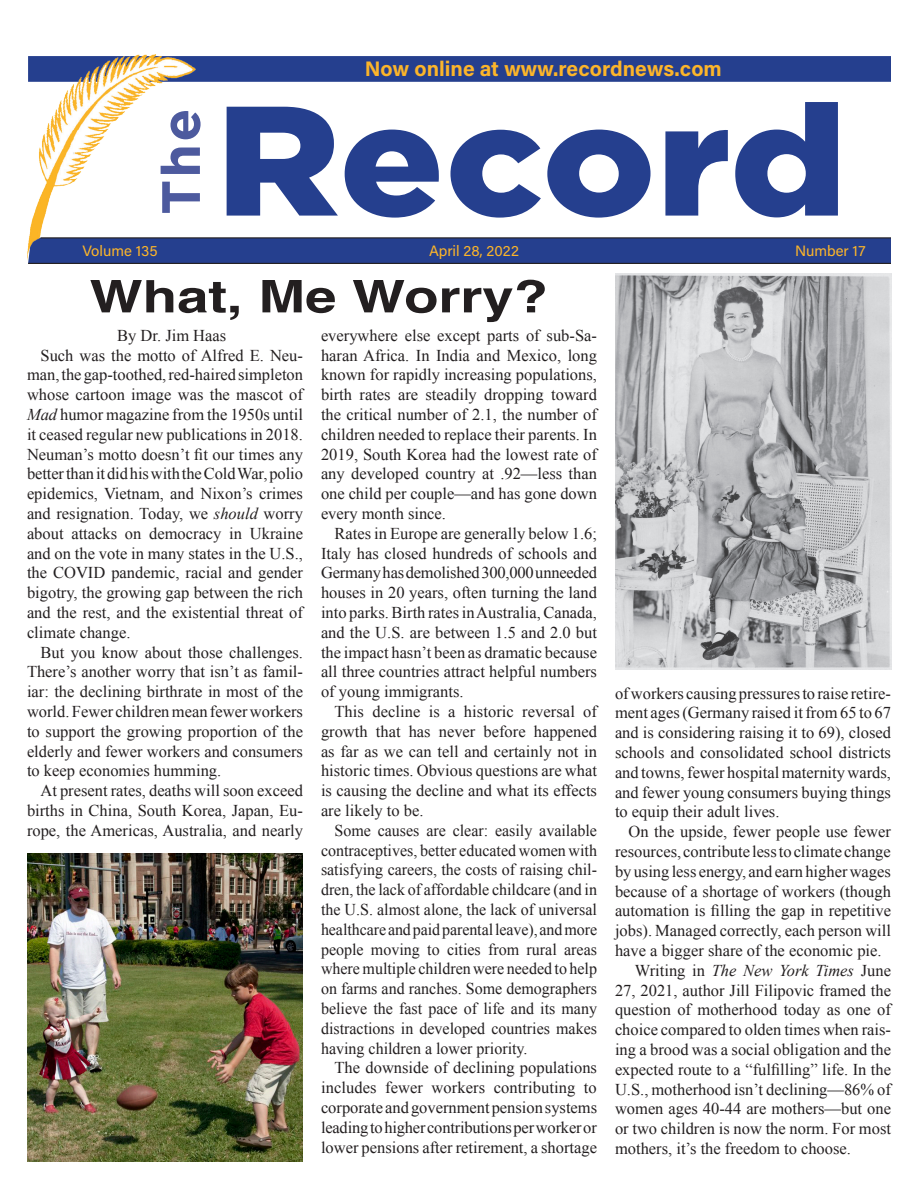
<style>
.page{position:relative;width:918px;height:1188px;background:#fff}
.page>*{position:absolute;margin:0;border:0;box-sizing:border-box;transform-origin:0 0}
.t1{font:900 155.55px "Gotham";letter-spacing:-.005em;color:#253f8e;scale:1.11 1}
.t2{font:700 53.85px "Gotham";color:#4d5a9e}
.t3{font:700 45px "Helvetica";color:#231f20;scale:1.25 1}
.Plain_Text{font:700 21px "Acumin Pro";color:#fcb52a}
.t4{font:16.5px/19.8px "Times New Roman";color:#231f20;text-align:justify}
.Plain_Text-2{font:15px "Acumin Pro";color:#fcb52a}
.s1{font-style:italic}
</style>
<div class="page">
<div style="left:28px;top:56px;width:863px;height:26px;background:#253f8e"></div>
<svg style="left:195px;top:238px;width:696px;height:25px;background:#243e8b"></svg>
<img style="left:27px;top:54px;width:168px;height:209px">
<hr style="left:40px;top:237px;width:851px;height:1px;background:#231f20">
<hr style="left:28px;top:263px;width:863px;height:1px;background:#231f20">
<img style="left:615px;top:274px;width:277px;height:396px">
<img style="left:27px;top:853px;width:276px;height:309px">
<p class="t2" style="left:145px;top:215px;width:108px;rotate:-90deg">The</p>
<p class="Plain_Text-2" style="left:82px;top:240px;width:77px">Volume 135</p>
<p class="Plain_Text" style="left:365px;top:54px;width:358px">Now online at www.recordnews.com</p>
<p class="t1" style="left:216px;top:53px;width:570px">Record</p>
<p class="Plain_Text-2" style="left:429px;top:240px;width:91px">April 28, 2022</p>
<p class="Plain_Text-2" style="left:795px;top:240px;width:72px">Number 17</p>
<p class="t3" style="left:90px;top:260px;width:368px">What, Me Worry?</p>
<p class="t4" style="left:321px;top:325px;width:278px">everywhere else except parts of sub-Sa&shy;haran Africa. In India and Mexico, long known for rapidly increasing populations, birth rates are steadily dropping toward the critical number of 2.1, the number of children needed to replace their parents. In 2019, South Korea had the lowest rate of any developed country at .92—less than one child per couple—and has gone down every month since.</p>
<p class="t4" style="left:321px;top:523px;width:278px;text-indent:14px">Rates in Europe are generally below 1.6; Italy has closed hundreds of schools and Germany has demolished 300,000 unneeded houses in 20 years, often turning the land into parks. Birth rates in Australia, Canada, and the U.S. are between 1.5 and 2.0 but the impact hasn’t been as dramatic because all three countries attract helpful numbers of young immigrants.</p>
<p class="t4" style="left:321px;top:701px;width:278px;text-indent:14px">This decline is a historic reversal of growth that has never before happened as far as we can tell and certainly not in historic times. Obvious questions are what is causing the decline and what its effects are likely to be.</p>
<p class="t4" style="left:321px;top:820px;width:278px;text-indent:14px">Some causes are clear: easily available contraceptives, better educated women with satisfying careers, the costs of raising chil&shy;dren, the lack of affordable childcare (and in the U.S. almost alone, the lack of universal healthcare and paid parental leave), and more people moving to cities from rural areas where multiple children were needed to help on farms and ranches. Some demographers believe the fast pace of life and its many distractions in developed countries makes having children a lower priority.</p>
<p class="t4" style="left:321px;top:1058px;width:278px;text-indent:14px">The downside of declining populations includes fewer workers contributing to corporate and government pension systems leading to higher contributions per worker or lower pensions after retirement, a shortage</p>
<p class="t4" style="left:117px;top:325px;width:111px">By Dr. Jim Haas</p>
<p class="t4" style="left:27px;top:345px;width:278px;text-indent:14px">Such was the motto of Alfred E. Neu&shy;man, the gap-toothed, red-haired simpleton whose cartoon image was the mascot of <span class="s1">Mad</span> humor magazine from the 1950s until it ceased regular new publications in 2018.<br>Neuman’s motto doesn’t fit our times any better than it did his with the Cold War, polio epidemics, Vietnam, and Nixon’s crimes and resignation. Today, we <span class="s1">should</span> worry about attacks on democracy in Ukraine and on the vote in many states in the U.S., the COVID pandemic, racial and gender bigotry, the growing gap between the rich and the rest, and the existential threat of climate change.</p>
<p class="t4" style="left:27px;top:642px;width:278px;text-indent:14px">But you know about those challenges.<br>There’s another worry that isn’t as famil&shy;iar: the declining birthrate in most of the world. Fewer children mean fewer workers to support the growing proportion of the elderly and fewer workers and consumers to keep economies humming.</p>
<p class="t4" style="left:27px;top:781px;width:278px;text-indent:14px">At present rates, deaths will soon exceed births in China, South Korea, Japan, Eu&shy;rope, the Americas, Australia, and nearly</p>
<p class="t4" style="left:615px;top:683px;width:278px">of workers causing pressures to raise retire&shy;ment ages (Germany raised it from 65 to 67 and is considering raising it to 69), closed schools and consolidated school districts and towns, fewer hospital maternity wards, and fewer young consumers buying things to equip their adult lives.</p>
<p class="t4" style="left:615px;top:822px;width:278px;text-indent:14px">On the upside, fewer people use fewer resources, contribute less to climate change by using less energy, and earn higher wages because of a shortage of workers (though automation is filling the gap in repetitive jobs). Managed correctly, each person will have a bigger share of the economic pie.</p>
<p class="t4" style="left:615px;top:960px;width:278px;text-indent:20px">Writing in <span class="s1">The New York Times</span> June 27, 2021, author Jill Filipovic framed the question of motherhood today as one of choice compared to olden times when rais&shy;ing a brood was a social obligation and the expected route to a “fulfilling” life. In the U.S., motherhood isn’t declining—86% of women ages 40-44 are mothers—but one or two children is now the norm. For most mothers, it’s the freedom to choose.</p>
</div>
